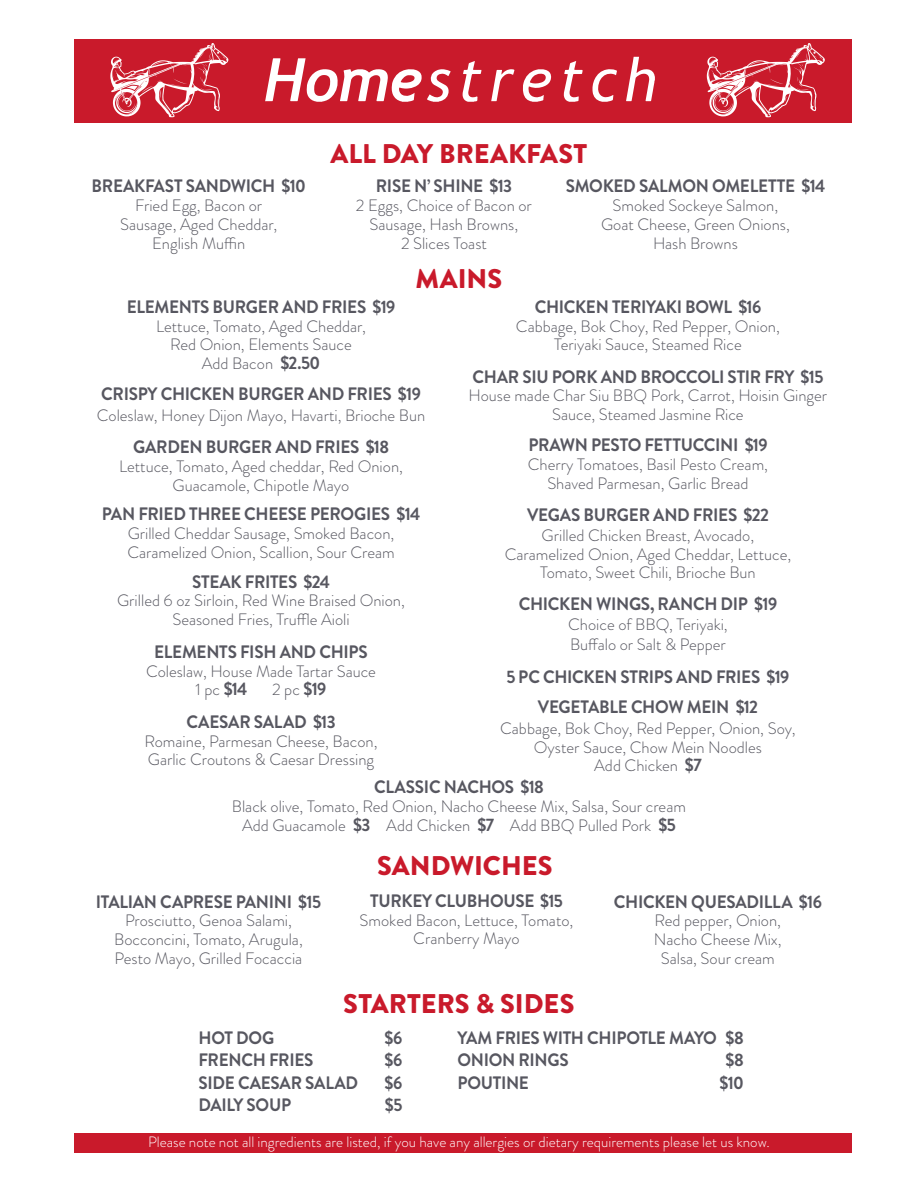
<style>
.page{position:relative;width:918px;height:1188px;background:#fff}
.page>*{position:absolute;margin:0;border:0;box-sizing:border-box;transform-origin:0 0}
.t1{font:900 27px "Brandon Grotesque";color:#c91a2b}
.t2{font:700 18px "Brandon Grotesque";letter-spacing:-.015em;color:#575760;scale:.95 1}
.t3{font:300 16.5px/18.8px "Brandon Grotesque";color:#575760;text-align:center}
.t4{font:300 15px "Brandon Grotesque";color:#fff}
.s1{font-weight:700;font-size:18px}
</style>
<div class="page">
<div style="left:74px;top:39px;width:777px;height:83px;background:#c91a2b"></div>
<div style="left:74px;top:1133px;width:777px;height:20px;background:#c91a2b"></div>
<svg style="left:626px;top:57px;width:29px;height:44px"></svg>
<svg style="left:523px;top:69px;width:28px;height:33px"></svg>
<svg style="left:564px;top:61px;width:19px;height:41px"></svg>
<svg style="left:462px;top:61px;width:19px;height:41px"></svg>
<svg style="left:592px;top:69px;width:25px;height:33px"></svg>
<svg style="left:265px;top:58px;width:186px;height:44px"></svg>
<svg style="left:491px;top:69px;width:24px;height:32px"></svg>
<svg style="left:110px;top:43px;width:118px;height:74px"></svg>
<svg style="left:707px;top:43px;width:118px;height:74px"></svg>
<p class="t2" style="left:92px;top:173px;width:227px">BREAKFAST SANDWICH $10</p>
<p class="t3" style="left:135px;top:196px;width:129px">Fried Egg, Bacon or</p>
<p class="t3" style="left:120px;top:215px;width:159px">Sausage, Aged Cheddar,</p>
<p class="t3" style="left:152px;top:234px;width:94px">English Muffin</p>
<p class="t1" style="left:331px;top:134px;width:258px">ALL DAY BREAKFAST</p>
<p class="t2" style="left:376px;top:173px;width:145px">RISE N’ SHINE $13</p>
<p class="t3" style="left:356px;top:196px;width:177px">2 Eggs, Choice of Bacon or</p>
<p class="t3" style="left:370px;top:215px;width:150px">Sausage, Hash Browns,</p>
<p class="t3" style="left:401px;top:234px;width:87px">2 Slices Toast</p>
<p class="t1" style="left:415px;top:260px;width:88px">MAINS</p>
<p class="t2" style="left:566px;top:173px;width:275px">SMOKED SALMON OMELETTE $14</p>
<p class="t3" style="left:613px;top:196px;width:167px">Smoked Sockeye Salmon,</p>
<p class="t3" style="left:601px;top:215px;width:190px">Goat Cheese, Green Onions,<br>Hash Browns</p>
<p class="t2" style="left:127px;top:294px;width:284px">ELEMENTS BURGER AND FRIES $19</p>
<p class="t3" style="left:156px;top:317px;width:211px">Lettuce, Tomato, Aged Cheddar,</p>
<p class="t3" style="left:170px;top:335px;width:183px">Red Onion, Elements Sauce</p>
<p class="t3" style="left:202px;top:354px;width:120px">Add Bacon <span class="s1">$2.50</span></p>
<p class="t2" style="left:101px;top:381px;width:338px">CRISPY CHICKEN BURGER AND FRIES $19</p>
<p class="t3" style="left:97px;top:406px;width:330px">Coleslaw, Honey Dijon Mayo, Havarti, Brioche Bun</p>
<p class="t2" style="left:133px;top:434px;width:271px">GARDEN BURGER AND FRIES $18</p>
<p class="t3" style="left:119px;top:457px;width:285px">Lettuce, Tomato, Aged cheddar, Red Onion,</p>
<p class="t3" style="left:173px;top:476px;width:178px">Guacamole, Chipotle Mayo</p>
<p class="t2" style="left:102px;top:501px;width:337px">PAN FRIED THREE CHEESE PEROGIES $14</p>
<p class="t3" style="left:128px;top:524px;width:268px">Grilled Cheddar Sausage, Smoked Bacon,</p>
<p class="t3" style="left:127px;top:543px;width:269px">Caramelized Onion, Scallion, Sour Cream</p>
<p class="t2" style="left:192px;top:569px;width:147px">STEAK FRITES $24</p>
<p class="t3" style="left:117px;top:591px;width:289px">Grilled 6 oz Sirloin, Red Wine Braised Onion,</p>
<p class="t3" style="left:172px;top:610px;width:179px">Seasoned Fries, Truffle Aioli</p>
<p class="t2" style="left:154px;top:639px;width:226px">ELEMENTS FISH AND CHIPS</p>
<p class="t3" style="left:146px;top:662px;width:231px">Coleslaw, House Made Tartar Sauce</p>
<p class="t3" style="left:196px;top:680px;width:53px">1 pc <span class="s1">$14</span></p>
<p class="t3" style="left:272px;top:680px;width:56px">2 pc <span class="s1">$19</span></p>
<p class="t2" style="left:187px;top:709px;width:158px">CAESAR SALAD $13</p>
<p class="t3" style="left:145px;top:732px;width:234px">Romaine, Parmesan Cheese, Bacon,</p>
<p class="t3" style="left:148px;top:750px;width:228px">Garlic Croutons &amp; Caesar Dressing</p>
<p class="t2" style="left:535px;top:294px;width:240px">CHICKEN TERIYAKI BOWL $16</p>
<p class="t3" style="left:516px;top:317px;width:265px">Cabbage, Bok Choy, Red Pepper, Onion,</p>
<p class="t3" style="left:554px;top:335px;width:189px">Teriyaki Sauce, Steamed Rice</p>
<p class="t2" style="left:473px;top:364px;width:371px">CHAR SIU PORK AND BROCCOLI STIR FRY $15</p>
<p class="t3" style="left:469px;top:386px;width:360px">House made Char Siu BBQ Pork, Carrot, Hoisin Ginger<br>Sauce, Steamed Jasmine Rice</p>
<p class="t2" style="left:528px;top:433px;width:253px">PRAWN PESTO FETTUCCINI $19</p>
<p class="t3" style="left:528px;top:455px;width:242px">Cherry Tomatoes, Basil Pesto Cream,</p>
<p class="t3" style="left:547px;top:474px;width:203px">Shaved Parmesan, Garlic Bread</p>
<p class="t2" style="left:527px;top:502px;width:256px">VEGAS BURGER AND FRIES $22</p>
<p class="t3" style="left:542px;top:526px;width:214px">Grilled Chicken Breast, Avocado,</p>
<p class="t3" style="left:505px;top:545px;width:288px">Caramelized Onion, Aged Cheddar, Lettuce,</p>
<p class="t3" style="left:540px;top:563px;width:217px">Tomato, Sweet Chili, Brioche Bun</p>
<p class="t2" style="left:519px;top:591px;width:274px">CHICKEN WINGS, RANCH DIP $19</p>
<p class="t3" style="left:568px;top:615px;width:161px">Choice of BBQ, Teriyaki,</p>
<p class="t3" style="left:570px;top:635px;width:157px">Buffalo or Salt &amp; Pepper</p>
<p class="t2" style="left:506px;top:665px;width:300px">5 PC CHICKEN STRIPS AND FRIES $19</p>
<p class="t2" style="left:538px;top:694px;width:233px">VEGETABLE CHOW MEIN $12</p>
<p class="t3" style="left:500px;top:719px;width:297px">Cabbage, Bok Choy, Red Pepper, Onion, Soy,</p>
<p class="t3" style="left:534px;top:738px;width:230px">Oyster Sauce, Chow Mein Noodles</p>
<p class="t3" style="left:594px;top:756px;width:109px">Add Chicken <span class="s1">$7</span></p>
<p class="t2" style="left:374px;top:774px;width:180px">CLASSIC NACHOS $18</p>
<p class="t3" style="left:232px;top:797px;width:456px">Black olive, Tomato, Red Onion, Nacho Cheese Mix, Salsa, Sour cream</p>
<p class="t3" style="left:242px;top:816px;width:435px">Add Guacamole <span class="s1">$3</span> Add Chicken <span class="s1">$7</span> Add BBQ Pulled Pork <span class="s1">$5</span></p>
<p class="t2" style="left:96px;top:889px;width:238px">ITALIAN CAPRESE PANINI $15</p>
<p class="t3" style="left:125px;top:911px;width:168px">Prosciutto, Genoa Salami,</p>
<p class="t3" style="left:114px;top:930px;width:190px">Bocconcini, Tomato, Arugula,</p>
<p class="t3" style="left:115px;top:949px;width:189px">Pesto Mayo, Grilled Focaccia</p>
<p class="t1" style="left:377px;top:846px;width:177px">SANDWICHES</p>
<p class="t2" style="left:370px;top:888px;width:204px">TURKEY CLUBHOUSE $15</p>
<p class="t3" style="left:360px;top:911px;width:215px;line-height:17.9px">Smoked Bacon, Lettuce, Tomato,<br>Cranberry Mayo</p>
<p class="t1" style="left:343px;top:984px;width:233px">STARTERS &amp; SIDES</p>
<p class="t2" style="left:614px;top:889px;width:220px">CHICKEN QUESADILLA $16</p>
<p class="t3" style="left:655px;top:911px;width:128px">Red pepper, Onion,</p>
<p class="t3" style="left:654px;top:930px;width:129px">Nacho Cheese Mix,</p>
<p class="t3" style="left:661px;top:949px;width:116px">Salsa, Sour cream</p>
<p class="t2" style="left:198px;top:1025px;width:81px">HOT DOG</p>
<p class="t2" style="left:385px;top:1025px;width:20px">$6</p>
<p class="t2" style="left:198px;top:1048px;width:122px">FRENCH FRIES</p>
<p class="t2" style="left:385px;top:1048px;width:20px">$6</p>
<p class="t2" style="left:198px;top:1070px;width:170px">SIDE CAESAR SALAD</p>
<p class="t2" style="left:385px;top:1070px;width:20px">$6</p>
<p class="t2" style="left:198px;top:1093px;width:99px">DAILY SOUP</p>
<p class="t2" style="left:385px;top:1093px;width:20px">$5</p>
<p class="t2" style="left:457px;top:1025px;width:303px">YAM FRIES WITH CHIPOTLE MAYO $8</p>
<p class="t2" style="left:457px;top:1048px;width:119px">ONION RINGS</p>
<p class="t2" style="left:726px;top:1048px;width:21px">$8</p>
<p class="t2" style="left:457px;top:1070px;width:77px">POUTINE</p>
<p class="t2" style="left:719px;top:1070px;width:27px">$10</p>
<p class="t4" style="left:148px;top:1132px;width:623px">Please note not all ingredients are listed, if you have any allergies or dietary requirements please let us know.</p>
</div>
